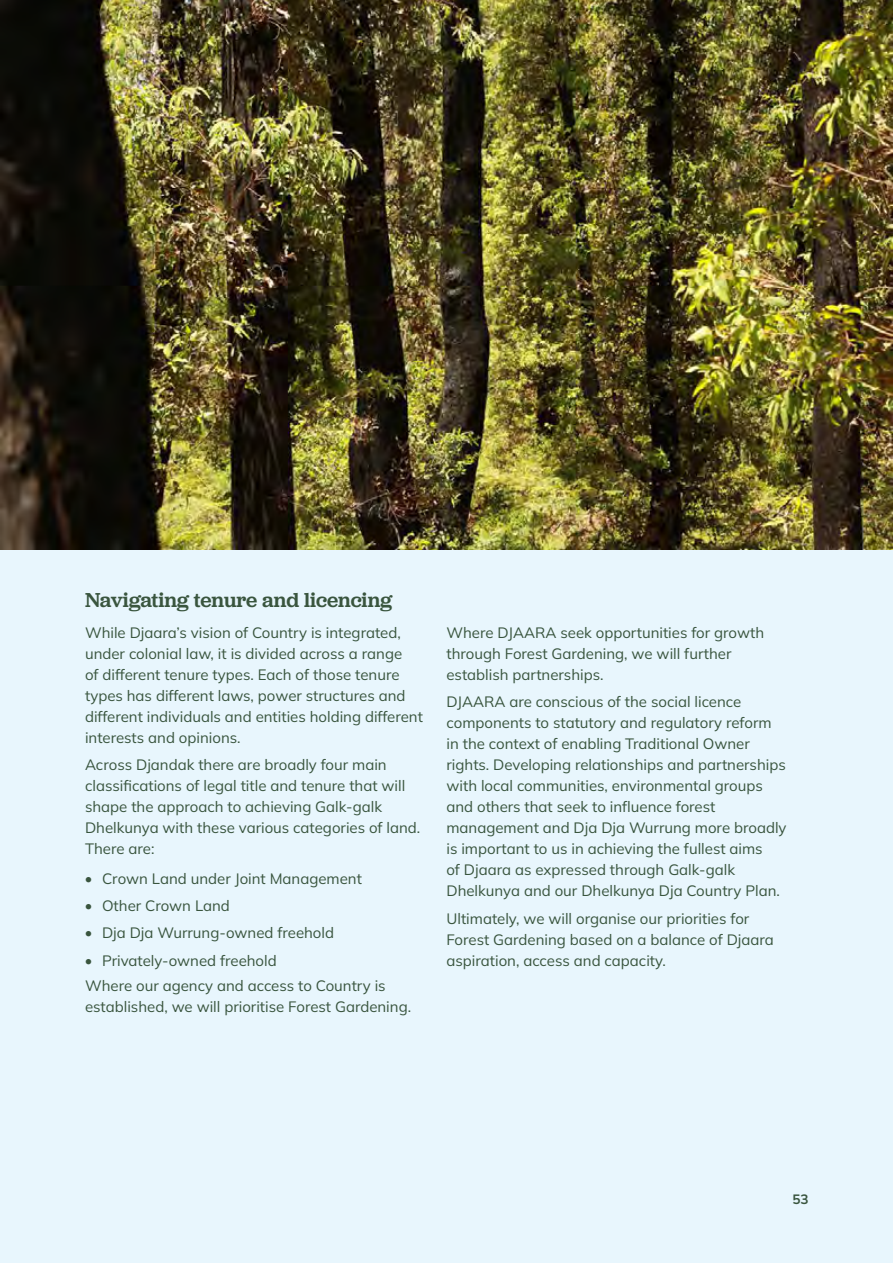
<style>
.page{position:relative;width:893px;height:1263px;background:#e8f6fd}
.page>*{position:absolute;margin:0;border:0;box-sizing:border-box;transform-origin:0 0}
.DJ__Main_Headings{font:500 21px "Jubilat";color:#39553e}
.DJ_Main_Text{font:15px/21px "Mulish";color:#39553e}
.t1{font:700 13.5px "Mulish";color:#39553e}
</style>
<div class="page">
<img style="left:0;top:0;width:893px;height:549px">
<p class="DJ__Main_Headings" style="left:85px;top:587px;width:309px">Navigating tenure and licencing</p>
<p class="DJ_Main_Text" style="left:85px;top:621px;width:339px">While Djaara’s vision of Country is integrated, under colonial law, it is divided across a range<br>of different tenure types. Each of those tenure types has different laws, power structures and different individuals and entities holding different interests and opinions.</p>
<p class="DJ_Main_Text" style="left:85px;top:754px;width:337px">Across Djandak there are broadly four main classifications of legal title and tenure that will shape the approach to achieving Galk-galk Dhelkunya with these various categories of land.<br>There are:</p>
<p class="DJ_Main_Text" style="left:85px;top:867px;width:278px">• Crown Land under Joint Management</p>
<p class="DJ_Main_Text" style="left:85px;top:895px;width:146px">• Other Crown Land</p>
<p class="DJ_Main_Text" style="left:85px;top:922px;width:251px">• Dja Dja Wurrung-owned freehold</p>
<p class="DJ_Main_Text" style="left:85px;top:949px;width:193px">• Privately-owned freehold</p>
<p class="DJ_Main_Text" style="left:85px;top:975px;width:328px">Where our agency and access to Country is established, we will prioritise Forest Gardening.</p>
<p class="DJ_Main_Text" style="left:446px;top:621px;width:319px">Where DJAARA seek opportunities for growth through Forest Gardening, we will further establish partnerships.</p>
<p class="DJ_Main_Text" style="left:446px;top:691px;width:342px">DJAARA are conscious of the social licence components to statutory and regulatory reform in the context of enabling Traditional Owner rights. Developing relationships and partnerships with local communities, environmental groups and others that seek to influence forest management and Dja Dja Wurrung more broadly is important to us in achieving the fullest aims<br>of Djaara as expressed through Galk-galk Dhelkunya and our Dhelkunya Dja Country Plan.</p>
<p class="DJ_Main_Text" style="left:446px;top:907px;width:329px">Ultimately, we will organise our priorities for<br>Forest Gardening based on a balance of Djaara aspiration, access and capacity.</p>
<p class="t1" style="left:792px;top:1190px;width:18px">53</p>
</div>
